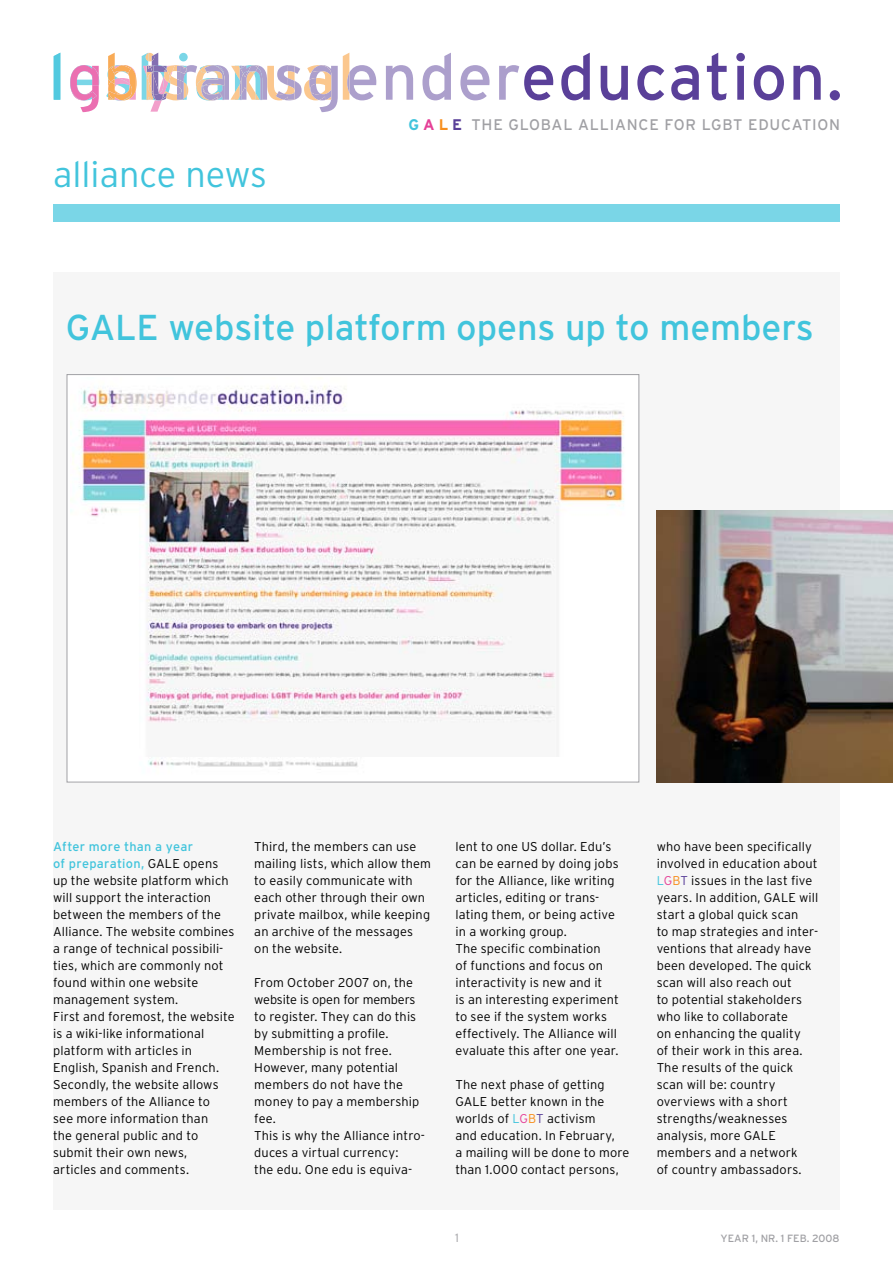
<style>
.page{position:relative;width:893px;height:1263px;background:#fff}
.page>*{position:absolute;margin:0;border:0;box-sizing:border-box;transform-origin:0 0}
.t1{font:36px "Interstate";color:#41c4dc}
.t2{font:300 36px "Interstate";color:#41c4dc}
.t3{font:15.45px "Interstate";letter-spacing:.05em;color:#a0a0a4}
.t4{font:300 12.75px/17px "Interstate";letter-spacing:.01em;color:#000}
.t5{font:10.5px "Interstate";color:#a0a0a4}
.s1{font-weight:700;color:#41c4dc}
.s2{font-weight:700;color:#e54097}
.s3{font-weight:700;color:#f78f1e}
.s4{font-weight:700;color:#5a4099}
.s5{font-weight:400;color:#41c4dc}
.s6{color:#41c4dc}
.s7{color:#e54097}
.s8{color:#f78f1e}
.s9{color:#5a4099}
</style>
<div class="page">
<div style="left:53px;top:272px;width:786px;height:938px;background:#f6f6f6"></div>
<div style="left:53px;top:204px;width:787px;height:17px;background:#7ad6e7"></div>
<svg style="left:54px;top:53px;width:6px;height:47px"></svg>
<svg style="left:70px;top:65px;width:29px;height:47px"></svg>
<svg style="left:106px;top:53px;width:270px;height:59px"></svg>
<svg style="left:386px;top:65px;width:27px;height:35px"></svg>
<svg style="left:422px;top:53px;width:29px;height:47px"></svg>
<svg style="left:460px;top:65px;width:30px;height:35px"></svg>
<svg style="left:499px;top:65px;width:54px;height:35px"></svg>
<svg style="left:561px;top:53px;width:29px;height:47px"></svg>
<svg style="left:601px;top:66px;width:27px;height:34px"></svg>
<svg style="left:637px;top:65px;width:27px;height:35px"></svg>
<svg style="left:671px;top:65px;width:28px;height:35px"></svg>
<svg style="left:707px;top:53px;width:20px;height:47px"></svg>
<svg style="left:736px;top:53px;width:9px;height:47px"></svg>
<svg style="left:754px;top:65px;width:30px;height:35px"></svg>
<svg style="left:793px;top:65px;width:28px;height:35px"></svg>
<div style="left:830px;top:90px;width:10px;height:10px;background:#5a4099;border-radius:50%"></div>
<img style="left:82px;top:389px;width:542px;height:378px">
<img style="left:656px;top:510px;width:237px;height:272px">
<h1 class="t2" style="left:53px;top:154px;width:215px">alliance news</h1>
<p class="t3" style="left:408px;top:116px;width:433px"><span class="s1">G</span> <span class="s2">A</span> <span class="s3">L</span> <span class="s4">E</span> THE GLOBAL ALLIANCE FOR LGBT EDUCATION</p>
<h1 class="t1" style="left:66px;top:307px;width:749px">GALE website platform opens up to members</h1>
<p class="t4" style="left:53px;top:837px;width:183px"><span class="s5">After more than a year<br>of preparation,</span> GALE opens up the website platform which will support the interaction between the members of the<br>Alliance. The website combines a range of technical possibili&shy;ties, which are commonly not found within one website management system.<br>First and foremost, the website is a wiki-like informational platform with articles in<br>English, Spanish and French.<br>Secondly, the website allows members of the Alliance to<br>see more information than<br>the general public and to submit their own news,<br>articles and comments.</p>
<p class="t4" style="left:254px;top:837px;width:178px">Third, the members can use mailing lists, which allow them to easily communicate with each other through their own private mailbox, while keeping an archive of the messages<br>on the website.</p>
<p class="t4" style="left:254px;top:973px;width:172px">From October 2007 on, the website is open for members to register. They can do this by submitting a profile.<br>Membership is not free.<br>However, many potential members do not have the money to pay a member-ship fee.<br>This is why the Alliance intro&shy;duces a virtual currency:<br>the edu. One edu is equiva-</p>
<p class="t4" style="left:455px;top:837px;width:165px">lent to one US dollar. Edu’s can be earned by doing jobs for the Alliance, like writing articles, editing or trans&shy;lating them, or being active in a working group.<br>The specific combination<br>of functions and focus on interactivity is new and it<br>is an interesting experiment to see if the system works effectively. The Alliance will evaluate this after one year.</p>
<p class="t4" style="left:455px;top:1075px;width:176px">The next phase of getting<br>GALE better known in the worlds of <span class="s6">L</span><span class="s7">G</span><span class="s8">B</span><span class="s9">T</span> activism<br>and education. In February,<br>a mailing will be done to more than 1.000 contact persons,</p>
<p class="t4" style="left:657px;top:837px;width:163px">who have been specifically involved in education about<br><span class="s6">L</span><span class="s7">G</span><span class="s8">B</span><span class="s9">T</span> issues in the last five years. In addition, GALE will start a global quick scan<br>to map strategies and inter&shy;ventions that already have been developed. The quick scan will also reach out<br>to potential stakeholders who like to collaborate<br>on enhancing the quality<br>of their work in this area.<br>The results of the quick scan will be: country overviews with a short strengths/weaknesses analysis, more GALE members and a network<br>of country ambassadors.</p>
<p class="t5" style="left:721px;top:1232px;width:120px">YEAR 1, NR. 1 FEB. 2008</p>
</div>
